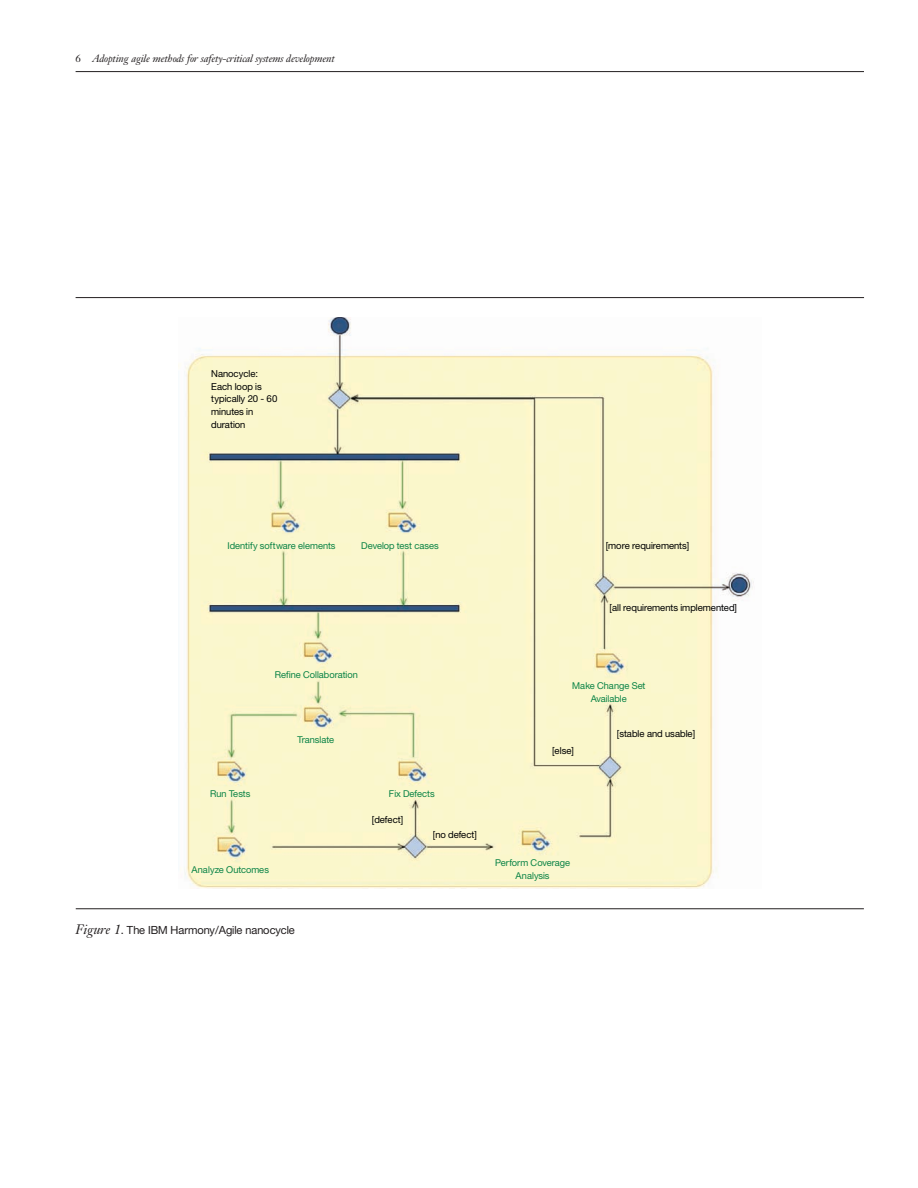
<style>
.page{position:relative;width:918px;height:1188px;background:#fff}
.page>*{position:absolute;margin:0;border:0;box-sizing:border-box;transform-origin:0 0}
.t1{font:11.25px "Helv Neuefor IBM";letter-spacing:-.005em;color:#231f20}
.t2{font:italic 10.5px "Janson Text LT Pro";letter-spacing:-.015em;color:#231f20}
.t3{font:9.6px/12.6px "Helv Neuefor IBM";color:#000101}
.t4{font:9.45px/12.6px "Helv Neuefor IBM";color:#0c8447;text-align:center}
.s1{font-style:normal}
.s2{font-family:"Janson Text LT Pro";font-style:italic;font-size:13.5px}
</style>
<div class="page">
<hr style="left:76px;top:71px;width:788px;height:1px;background:#231f20">
<hr style="left:76px;top:908px;width:788px;height:1px;background:#231f20">
<hr style="left:76px;top:297px;width:788px;height:1px;background:#231f20">
<img style="left:178px;top:317px;width:576px;height:571px">
<p class="t2" style="left:76px;top:52px;width:261px"><span class="s1">6</span> Adopting agile methods for safety-critical systems development</p>
<p class="t3" style="left:211px;top:367px;width:68px">Nanocycle:<br>Each loop is typically 20 - 60 minutes in duration</p>
<p class="t4" style="left:228px;top:539px;width:110px">Identify software elements</p>
<p class="t4" style="left:361px;top:539px;width:79px">Develop test cases</p>
<p class="t3" style="left:606px;top:539px;width:85px">[more requirements]</p>
<p class="t4" style="left:275px;top:669px;width:85px">Refine Collaboration</p>
<p class="t4" style="left:297px;top:733px;width:39px">Translate</p>
<p class="t4" style="left:210px;top:787px;width:42px">Run Tests</p>
<p class="t4" style="left:389px;top:787px;width:47px">Fix Defects</p>
<p class="t3" style="left:372px;top:813px;width:33px">[defect]</p>
<p class="t3" style="left:433px;top:828px;width:46px">[no defect]</p>
<p class="t3" style="left:610px;top:601px;width:129px">[all requirements implemented]</p>
<p class="t4" style="left:572px;top:679px;width:75px">Make Change Set<br>Available</p>
<p class="t3" style="left:552px;top:744px;width:23px">[else]</p>
<p class="t3" style="left:617px;top:727px;width:80px">[stable and usable]</p>
<p class="t4" style="left:192px;top:863px;width:79px">Analyze Outcomes</p>
<p class="t4" style="left:495px;top:857px;width:77px">Perform Coverage<br>Analysis</p>
<p class="t1" style="left:76px;top:923px;width:221px"><span class="s2">Figure 1</span>. The IBM Harmony/Agile nanocycle</p>
</div>
